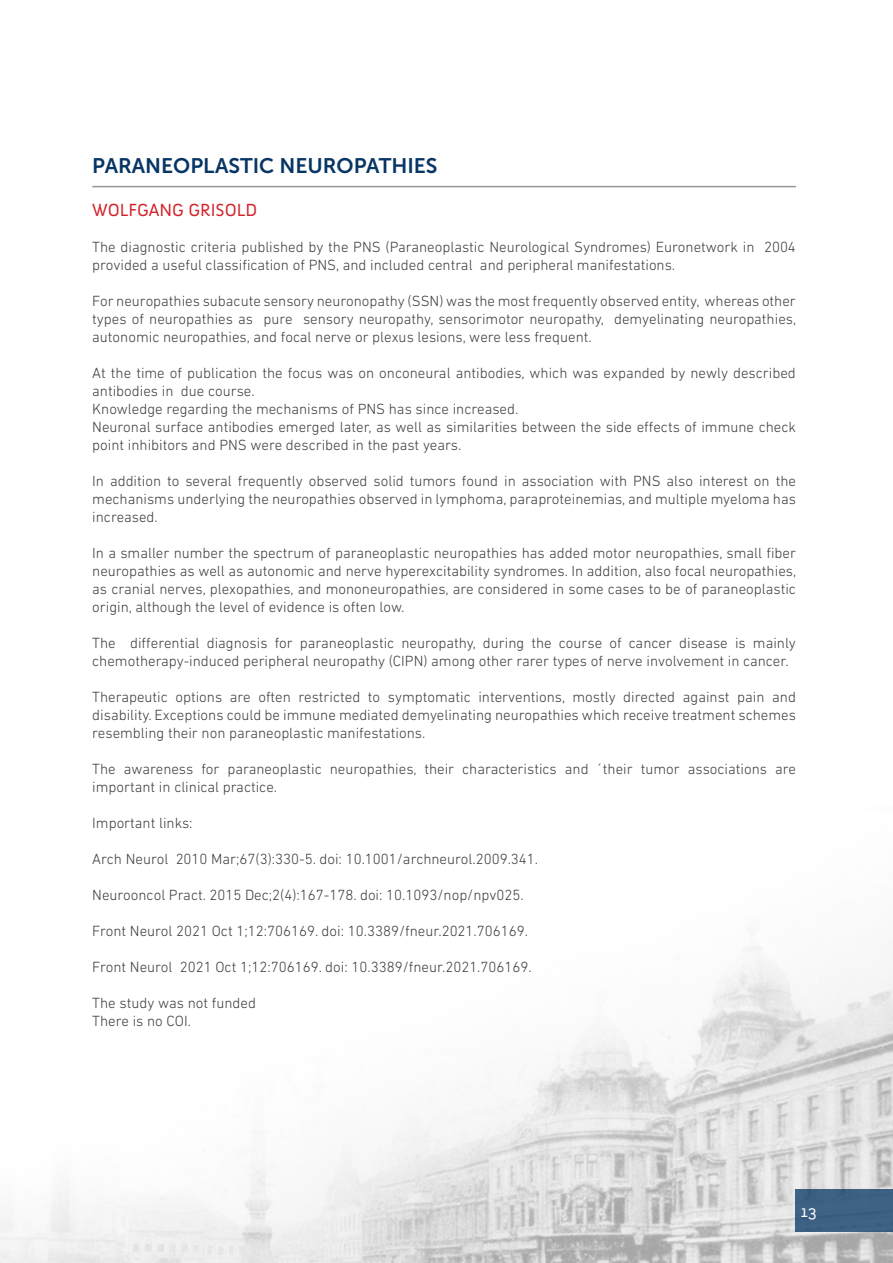
<style>
.page{position:relative;width:893px;height:1263px;background:#fff}
.page>*{position:absolute;margin:0;border:0;box-sizing:border-box;transform-origin:0 0}
.t1{font:21px "Museo Sans 700";color:#073564}
.t2{font:18px "Anivers";color:#d2232a}
.t3{font:16.5px "Anivers";color:#fff}
.t4{font:300 15px/18px "DIN Next LT Pro";color:#3d3d3c}
</style>
<div class="page">
<img style="left:0;top:185px;width:893px;height:1078px">
<div style="left:795px;top:1189px;width:98px;height:43px;background:#3e6184"></div>
<hr style="left:92px;top:186px;width:704px;height:1px;background:#939598">
<h1 class="t1" style="left:92px;top:154px;width:347px">PARANEOPLASTIC NEUROPATHIES</h1>
<p class="t2" style="left:92px;top:200px;width:166px">WOLFGANG GRISOLD</p>
<p class="t4" style="left:92px;top:238px;width:705px">The diagnostic criteria published by the PNS (Paraneoplastic Neurological Syndromes) Euronetwork in 2004 provided a useful classification of PNS, and included central and peripheral manifestations.</p>
<p class="t4" style="left:92px;top:292px;width:705px;text-align:justify">For neuropathies subacute sensory neuronopathy (SSN) was the most frequently observed entity, whereas other types of neuropathies as pure sensory neuropathy, sensorimotor neuropathy, demyelinating neuropathies, autonomic neuropathies, and focal nerve or plexus lesions, were less frequent.</p>
<p class="t4" style="left:92px;top:364px;width:705px">At the time of publication the focus was on onconeural antibodies, which was expanded by newly described antibodies in due course.<br>Knowledge regarding the mechanisms of PNS has since increased.<br>Neuronal surface antibodies emerged later, as well as similarities between the side effects of immune check point inhibitors and PNS were described in the past years.</p>
<p class="t4" style="left:92px;top:472px;width:705px;text-align:justify">In addition to several frequently observed solid tumors found in association with PNS also interest on the mechanisms underlying the neuropathies observed in lymphoma, paraproteinemias, and multiple myeloma has increased.</p>
<p class="t4" style="left:92px;top:544px;width:705px;text-align:justify">In a smaller number the spectrum of paraneoplastic neuropathies has added motor neuropathies, small fiber neuropathies as well as autonomic and nerve hyperexcitability syndromes. In addition, also focal neuropathies, as cranial nerves, plexopathies, and mononeuropathies, are considered in some cases to be of paraneoplastic origin, although the level of evidence is often low.</p>
<p class="t4" style="left:92px;top:634px;width:705px">The differential diagnosis for paraneoplastic neuropathy, during the course of cancer disease is mainly chemotherapy-induced peripheral neuropathy (CIPN) among other rarer types of nerve involvement in cancer.</p>
<p class="t4" style="left:92px;top:688px;width:705px;text-align:justify">Therapeutic options are often restricted to symptomatic interventions, mostly directed against pain and disability. Exceptions could be immune mediated demyelinating neuropathies which receive treatment schemes resembling their non paraneoplastic manifestations.</p>
<p class="t4" style="left:92px;top:760px;width:705px">The awareness for paraneoplastic neuropathies, their characteristics and ´their tumor associations are important in clinical practice.</p>
<p class="t4" style="left:92px;top:814px;width:102px">Important links:</p>
<p class="t4" style="left:92px;top:850px;width:447px">Arch Neurol 2010 Mar;67(3):330-5. doi: 10.1001/archneurol.2009.341.</p>
<p class="t4" style="left:92px;top:886px;width:433px">Neurooncol Pract. 2015 Dec;2(4):167-178. doi: 10.1093/nop/npv025.</p>
<p class="t4" style="left:92px;top:922px;width:437px">Front Neurol 2021 Oct 1;12:706169. doi: 10.3389/fneur.2021.706169.</p>
<p class="t4" style="left:92px;top:958px;width:441px">Front Neurol 2021 Oct 1;12:706169. doi: 10.3389/fneur.2021.706169.</p>
<p class="t4" style="left:92px;top:994px;width:165px">The study was not funded<br>There is no COI.</p>
<p class="t3" style="left:801px;top:1202px;width:17px">13</p>
</div>
